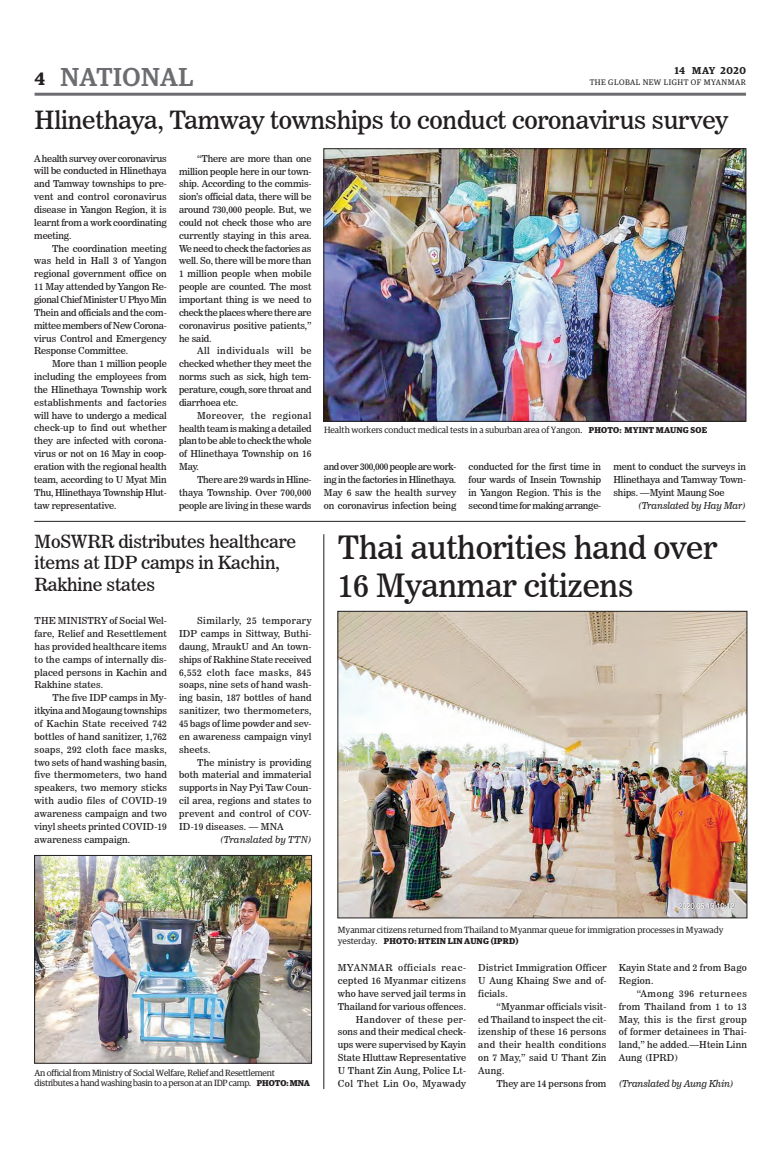
<style>
.page{position:relative;width:773px;height:1152px;background:#fff}
.page>*{position:absolute;margin:0;border:0;box-sizing:border-box;transform-origin:0 0}
.t1{font:32px/38.4px "News 706 BT Roman C";letter-spacing:-.01em;color:#231f20}
.t2{font:500 26px "Guardian Egyp";letter-spacing:.02em;color:#6c6d70}
.t3{font:25px "News 706 BT Roman C";letter-spacing:-.01em;color:#231f20}
.t4{font:18px/21.6px "News 706 BT Roman C";letter-spacing:-.01em;color:#231f20}
.t5{font:600 18px "Guardian Egyp";color:#231f20}
.t6{font:600 10px "Guardian Egyp";letter-spacing:.055em;color:#231f20}
.t7{font:9.5px/12.9px "News 706 BT Roman C";letter-spacing:.005em;color:#231f20;text-align:justify}
.t8{font:9.5px "News 706 BT Italic C";letter-spacing:-.01em;color:#231f20}
.t9{font:9.5px/12.9px "News 706 BT Roman C";letter-spacing:.025em;color:#231f20}
.t10{font:9.5px "News 706 BT Italic C";letter-spacing:.01em;color:#231f20}
.t11{font:9px "Guardian Egyp";color:#231f20}
.t12{font:9px/10.8px "Guardian Egyp";letter-spacing:-.025em;color:#231f20}
.t13{font:700 8.5px "Guardian Egyp";letter-spacing:.02em;color:#231f20}
.t14{font:8px "Guardian Egyp";letter-spacing:.06em;color:#231f20}
.s1{font-weight:700;font-size:8.5px}
.s2{font-weight:400;font-size:9px}
</style>
<div class="page">
<hr style="left:35px;top:93px;width:711px;height:3px;background:#6c6d70">
<img style="left:326px;top:151px;width:418px;height:268px">
<div style="left:324px;top:149px;width:422px;height:272px;border:1px solid #231f20"></div>
<img style="left:36px;top:857px;width:274px;height:204px">
<div style="left:34px;top:855px;width:278px;height:208px;border:1px solid #231f20"></div>
<img style="left:340px;top:613px;width:405px;height:303px">
<div style="left:338px;top:611px;width:409px;height:307px;border:1px solid #231f20"></div>
<hr style="left:34px;top:521px;width:711px;height:1px;background:#231f20">
<hr style="left:323px;top:534px;width:1px;height:555px;background:#231f20">
<h3 class="t5" style="left:35px;top:65px;width:12px">4</h3>
<p class="t6" style="left:674px;top:63px;width:73px">14 MAY 2020</p>
<h2 class="t2" style="left:61px;top:59px;width:134px">NATIONAL</h2>
<p class="t14" style="left:589px;top:77px;width:158px">THE GLOBAL NEW LIGHT OF MYANMAR</p>
<h3 class="t3" style="left:35px;top:105px;width:695px">Hlinethaya, Tamway townships to conduct coronavirus survey</h3>
<p class="t7" style="left:34px;top:152px;width:134px">A health survey over coronavirus will be conducted in Hlinethaya and Tamway townships to pre&shy;vent and control coronavirus disease in Yangon Region, it is learnt from a work coordinating meeting.</p>
<p class="t7" style="left:34px;top:242px;width:134px;text-indent:18px">The coordination meeting was held in Hall 3 of Yangon regional government office on 11 May attended by Yangon Re&shy;gional Chief Minister U Phyo Min Thein and officials and the com&shy;mittee members of New Corona&shy;virus Control and Emergency Response Committee.</p>
<p class="t7" style="left:34px;top:357px;width:134px;text-indent:18px">More than 1 million people including the employees from the Hlinethaya Township work establishments and factories will have to undergo a medical check-up to find out whether they are infected with corona&shy;virus or not on 16 May in coop&shy;eration with the regional health team, according to U Myat Min Thu, Hlinethaya Township Hlut&shy;taw representative.</p>
<p class="t7" style="left:179px;top:152px;width:134px;text-indent:18px">“There are more than one million people here in our town&shy;ship. According to the commis&shy;sion’s official data, there will be around 730,000 people. But, we could not check those who are currently staying in this area.<br>We need to check the factories as well. So, there will be more than 1 million people when mobile people are counted. The most important thing is we need to check the places where there are coronavirus positive patients,” he said.</p>
<p class="t7" style="left:179px;top:345px;width:134px;text-indent:18px">All individuals will be checked whether they meet the norms such as sick, high tem&shy;perature, cough, sore throat and diarrhoea etc.</p>
<p class="t7" style="left:179px;top:409px;width:134px;text-indent:18px">Moreover, the regional health team is making a detailed plan to be able to check the whole of Hlinethaya Township on 16<br>May.</p>
<p class="t7" style="left:179px;top:473px;width:134px;text-indent:18px">There are 29 wards in Hline&shy;thaya Township. Over 700,000 people are living in these wards</p>
<h3 class="t4" style="left:35px;top:531px;width:263px">MoSWRR distributes healthcare items at IDP camps in Kachin,<br>Rakhine states</h3>
<p class="t7" style="left:35px;top:614px;width:134px">THE MINISTRY of Social Wel&shy;fare, Relief and Resettlement has provided healthcare items to the camps of internally dis&shy;placed persons in Kachin and Rakhine states.</p>
<p class="t7" style="left:35px;top:691px;width:134px;text-indent:18px">The five IDP camps in My&shy;itkyina and Mogaung townships of Kachin State received 742 bottles of hand sanitizer, 1,762 soaps, 292 cloth face masks, two sets of hand washing basin, five thermometers, two hand speakers, two memory sticks with audio files of COVID-19 awareness campaign and two vinyl sheets printed COVID-19 awareness campaign.</p>
<p class="t7" style="left:179px;top:614px;width:134px;text-indent:18px">Similarly, 25 temporary IDP camps in Sittway, Buthi&shy;daung, MraukU and An town&shy;ships of Rakhine State received 6,552 cloth face masks, 845 soaps, nine sets of hand wash&shy;ing basin, 187 bottles of hand sanitizer, two thermometers, 45 bags of lime powder and sev&shy;en awareness campaign vinyl sheets.</p>
<p class="t7" style="left:179px;top:756px;width:134px;text-indent:18px">The ministry is providing both material and immaterial supports in Nay Pyi Taw Coun&shy;cil area, regions and states to prevent and control of COV-ID-19 diseases. — MNA</p>
<p class="t10" style="left:220px;top:834px;width:93px">(Translated by TTN)</p>
<p class="t11" style="left:324px;top:424px;width:384px">Health workers conduct medical tests in a suburban area of Yangon. <span class="s1">PHOTO: MYINT MAUNG SOE</span></p>
<p class="t7" style="left:324px;top:460px;width:134px">and over 300,000 people are work&shy;ing in the factories in Hlinethaya.<br>May 6 saw the health survey on coronavirus infection being</p>
<p class="t7" style="left:468px;top:460px;width:134px">conducted for the first time in four wards of Insein Township in Yangon Region. This is the second time for making arrange-</p>
<p class="t7" style="left:613px;top:460px;width:134px">ment to conduct the surveys in Hlinethaya and Tamway Town&shy;ships. —Myint Maung Soe</p>
<p class="t8" style="left:638px;top:500px;width:109px">(Translated by Hay Mar)</p>
<h1 class="t1" style="left:338px;top:528px;width:381px">Thai authorities hand over<br>16 Myanmar citizens</h1>
<p class="t12" style="left:35px;top:1066px;width:277px">An official from Ministry of Social Welfare, Relief and Resettlement distributes a hand washing basin to a person at an IDP camp. <span class="s1">PHOTO: MNA</span></p>
<p class="t11" style="left:338px;top:924px;width:387px">Myanmar citizens returned from Thailand to Myanmar queue for immigration processes in Myawady</p>
<p class="t13" style="left:338px;top:935px;width:182px"><span class="s2">yesterday.</span> PHOTO: HTEIN LIN AUNG (IPRD)</p>
<p class="t7" style="left:338px;top:961px;width:130px;text-align:right">MYANMAR officials reac&shy;cepted 16 Myanmar citizens who have served jail terms in<br>Thailand for various offences.<br>Handover of these per&shy;sons and their medical check&shy;ups were supervised by Kayin<br>State Hluttaw Representative<br>U Thant Zin Aung, Police Lt-<br>Col Thet Lin Oo, Myawady</p>
<p class="t7" style="left:478px;top:961px;width:130px">District Immigration Officer U Aung Khaing Swe and of&shy;ficials.</p>
<p class="t7" style="left:478px;top:1000px;width:130px;text-indent:18px">“Myanmar officials visit&shy;ed Thailand to inspect the cit&shy;izenship of these 16 persons and their health conditions on 7 May,” said U Thant Zin Aung.</p>
<p class="t7" style="left:496px;top:1077px;width:112px">They are 14 persons from</p>
<p class="t9" style="left:618px;top:961px;width:130px">Kayin State and 2 from Bago<br>Region.</p>
<p class="t7" style="left:618px;top:987px;width:130px;text-indent:18px">“Among 396 returnees from Thailand from 1 to 13<br>May, this is the first group of former detainees in Thai&shy;land,” he added.—Htein Linn Aung (IPRD)</p>
<p class="t8" style="left:618px;top:1078px;width:116px">(Translated by Aung Khin)</p>
</div>
